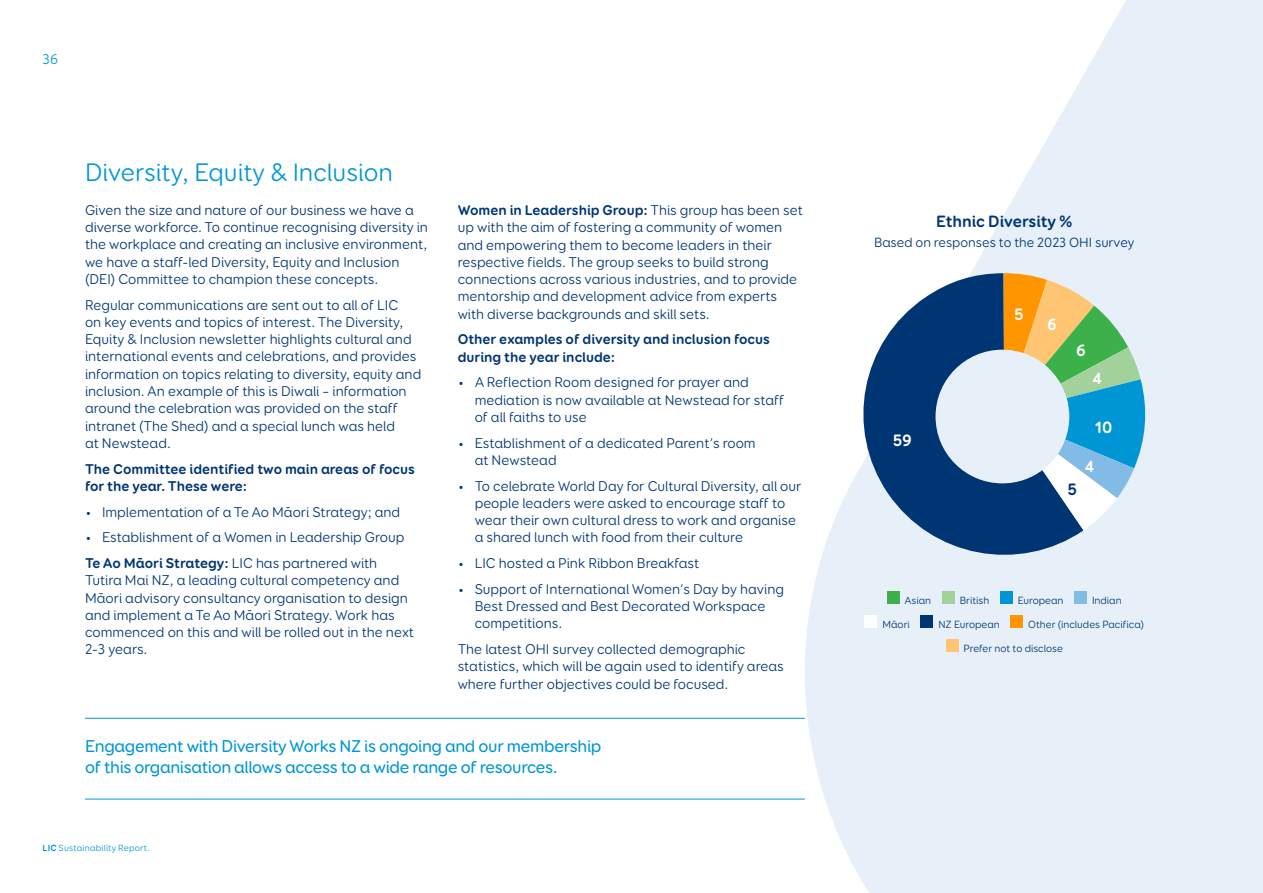
<style>
.page{position:relative;width:1263px;height:893px;background:#fff}
.page>*{position:absolute;margin:0;border:0;box-sizing:border-box;transform-origin:0 0}
.t1{font:25.5px "Booster Next FY";color:#0096d6}
.t2{font:500 17.25px/21px "Booster Next FY";letter-spacing:-.02em;color:#0096d6}
.t3{font:700 16.5px "Booster Next FY";color:#003573}
.t4{font:700 16.5px "Booster Next FY";color:#fff}
.t5{font:14.25px/17.2px "Booster Next FY";color:#003573}
.t6{font:700 14.25px/17.2px "Booster Next FY";color:#003573}
.t7{font:14.25px "Booster Next FY";color:#0096d6}
.t8{font:13.5px "Booster Next FY";color:#003573}
.t9{font:10.5px "Booster Next FY";color:#003573}
.t10{font:9px "Booster Next FY";letter-spacing:.025em;color:#0096d6}
.s1{font-weight:700}
</style>
<div class="page">
<svg style="left:781px;top:0;width:482px;height:893px;fill:#e7f0f9"></svg>
<hr style="left:85px;top:799px;width:720px;height:1px;background:#0096d6">
<hr style="left:85px;top:718px;width:720px;height:1px;background:#0096d6">
<svg style="left:844px;top:273px;width:239px;height:301px"></svg>
<svg style="left:1003px;top:273px;width:145px;height:257px;background:#a2c1b9"></svg>
<div style="left:887px;top:591px;width:13px;height:13px;background:#3cb14a"></div>
<div style="left:942px;top:591px;width:12px;height:13px;background:#a2d19b"></div>
<div style="left:1000px;top:591px;width:12px;height:13px;background:#0096d6"></div>
<div style="left:1074px;top:591px;width:13px;height:13px;background:#81bbe6"></div>
<div style="left:864px;top:615px;width:13px;height:13px;background:#fff"></div>
<div style="left:920px;top:615px;width:13px;height:13px;background:#003573"></div>
<div style="left:1010px;top:615px;width:13px;height:13px;background:#ff9500"></div>
<div style="left:946px;top:639px;width:12px;height:13px;background:#ffc573"></div>
<p class="t7" style="left:43px;top:50px;width:17px">36</p>
<h1 class="t1" style="left:85px;top:156px;width:309px">Diversity, Equity &amp; Inclusion</h1>
<p class="t5" style="left:85px;top:201px;width:344px">Given the size and nature of our business we have a diverse workforce. To continue recognising diversity in the workplace and creating an inclusive environment, we have a staff-led Diversity, Equity and Inclusion (DEI) Committee to champion these concepts.</p>
<p class="t5" style="left:85px;top:296px;width:338px">Regular communications are sent out to all of LIC<br>on key events and topics of interest. The Diversity, Equity &amp; Inclusion newsletter highlights cultural and international events and celebrations, and provides information on topics relating to diversity, equity and inclusion. An example of this is Diwali – information around the celebration was provided on the staff intranet (The Shed) and a special lunch was held<br>at Newstead.</p>
<p class="t6" style="left:85px;top:460px;width:331px">The Committee identified two main areas of focus for the year. These were:</p>
<p class="t5" style="left:85px;top:503px;width:317px">• Implementation of a Te Ao Māori Strategy; and</p>
<p class="t5" style="left:85px;top:524px;width:321px;line-height:25.8px">• Establishment of a Women in Leadership Group<br><span class="s1">Te Ao Māori Strategy:</span> LIC has partnered with</p>
<p class="t5" style="left:85px;top:572px;width:331px">Tutira Mai NZ, a leading cultural competency and Māori advisory consultancy organisation to design and implement a Te Ao Māori Strategy. Work has commenced on this and will be rolled out in the next 2-3 years.</p>
<p class="t5" style="left:458px;top:201px;width:347px"><span class="s1">Women in Leadership Group:</span> This group has been set up with the aim of fostering a community of women and empowering them to become leaders in their respective fields. The group seeks to build strong connections across various industries, and to provide mentorship and development advice from experts with diverse backgrounds and skill sets.</p>
<p class="t6" style="left:458px;top:331px;width:314px">Other examples of diversity and inclusion focus during the year include:</p>
<p class="t5" style="left:475px;top:374px;width:311px;text-indent:-17px">• A Reflection Room designed for prayer and mediation is now available at Newstead for staff of all faiths to use</p>
<p class="t5" style="left:475px;top:434px;width:283px;text-indent:-17px">• Establishment of a dedicated Parent’s room at Newstead</p>
<p class="t5" style="left:475px;top:477px;width:328px;text-indent:-17px">• To celebrate World Day for Cultural Diversity, all our people leaders were asked to encourage staff to wear their own cultural dress to work and organise a shared lunch with food from their culture</p>
<p class="t5" style="left:458px;top:555px;width:243px">• LIC hosted a Pink Ribbon Breakfast</p>
<p class="t5" style="left:475px;top:580px;width:311px;text-indent:-17px">• Support of International Women’s Day by having<br>Best Dressed and Best Decorated Workspace competitions.</p>
<p class="t5" style="left:458px;top:641px;width:328px">The latest OHI survey collected demographic statistics, which will be again used to identify areas where further objectives could be focused.</p>
<p class="t2" style="left:85px;top:736px;width:518px">Engagement with Diversity Works NZ is ongoing and our membership of this organisation allows access to a wide range of resources.</p>
<p class="t10" style="left:43px;top:842px;width:109px"><span class="s1">LIC</span> Sustainability Report.</p>
<p class="t3" style="left:936px;top:211px;width:137px">Ethnic Diversity %</p>
<p class="t8" style="left:874px;top:234px;width:262px">Based on responses to the 2023 OHI survey</p>
<p class="t4" style="left:893px;top:430px;width:21px">59</p>
<p class="t4" style="left:1014px;top:303px;width:11px">5</p>
<p class="t4" style="left:1047px;top:314px;width:11px">6</p>
<p class="t4" style="left:1076px;top:340px;width:11px">6</p>
<p class="t3" style="left:1067px;top:479px;width:11px">5</p>
<p class="t4" style="left:1092px;top:368px;width:11px">4</p>
<p class="t4" style="left:1095px;top:417px;width:19px">10</p>
<p class="t4" style="left:1085px;top:456px;width:11px">4</p>
<p class="t9" style="left:904px;top:594px;width:28px">Asian</p>
<p class="t9" style="left:960px;top:594px;width:31px">British</p>
<p class="t9" style="left:1018px;top:594px;width:47px">European</p>
<p class="t9" style="left:1092px;top:594px;width:31px">Indian</p>
<p class="t9" style="left:882px;top:618px;width:29px">Māori</p>
<p class="t9" style="left:938px;top:618px;width:63px">NZ European</p>
<p class="t9" style="left:1028px;top:618px;width:117px">Other (includes Pacifica)</p>
<p class="t9" style="left:964px;top:642px;width:101px">Prefer not to disclose</p>
</div>
